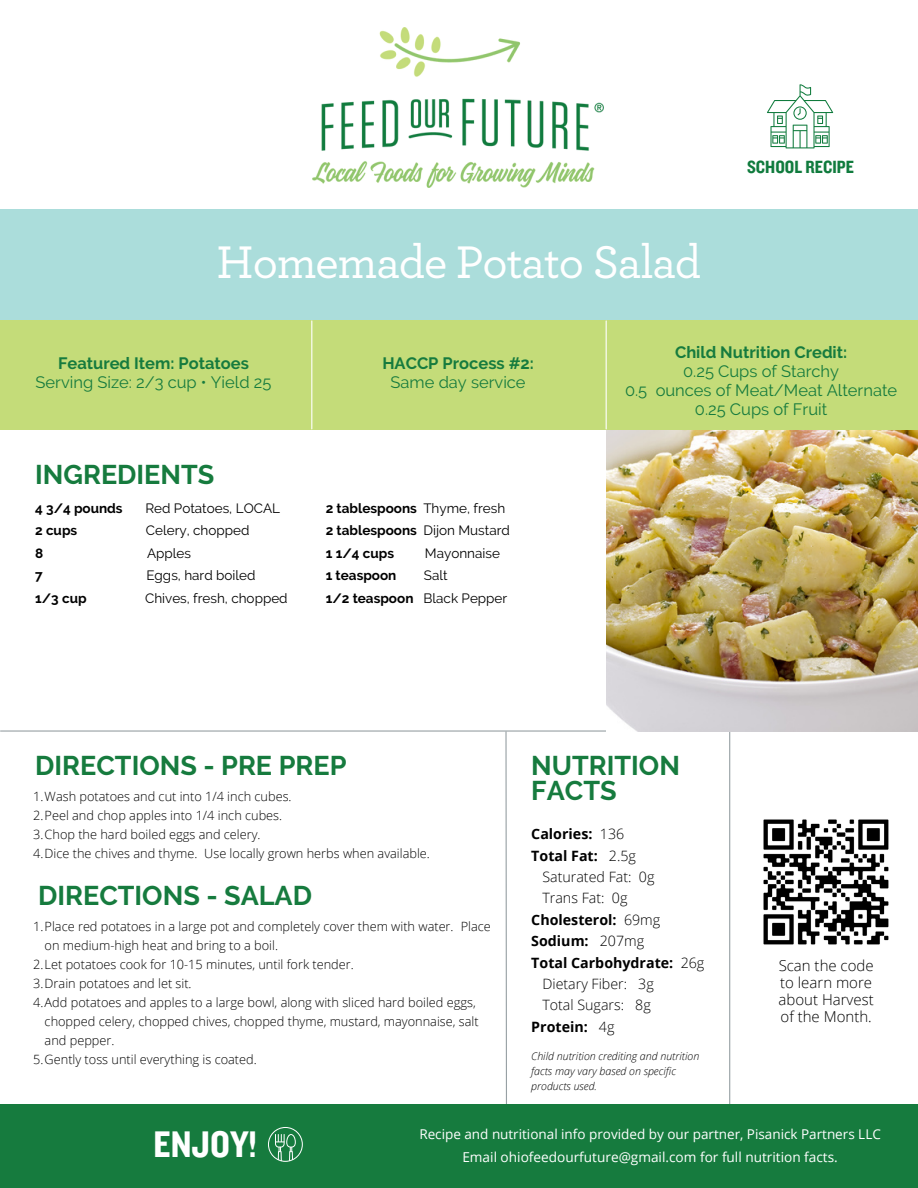
<style>
.page{position:relative;width:918px;height:1188px;background:#fff}
.page>*{position:absolute;margin:0;border:0;box-sizing:border-box;transform-origin:0 0}
.t1{font:500 48px "Archer";letter-spacing:-.025em;color:#fff}
.t2{font:38.4px "Knockout HTF50 Welterweight";color:#fff}
.t3{font:700 27px/25.8px "Raleway";color:#167b3e}
.t4{font:18.3px "Knockout HTF50 Welterweight";letter-spacing:.005em;color:#107b3d}
.t5{font:16.5px/19.2px "Raleway";color:#167b3e;text-align:center}
.t6{font:700 16.5px "Raleway";color:#167b3e}
.t7{font:300 15px/16.8px "Open Sans";color:#000;text-align:justify}
.t8{font:700 14.25px "Open Sans";color:#000}
.t9{font:300 14.25px "Open Sans";color:#000}
.t10{font:13.65px "Open Sans";color:#fff}
.t11{font:13.5px/22.5px "Raleway";color:#000}
.t12{font:700 13.5px/22.5px "Raleway";color:#000}
.t13{font:13.5px "Open Sans";color:#fff}
.t14{font:300 12.75px/19.2px "Open Sans";color:#000}
.t15{font:italic 300 10.65px/14.9px "Open Sans";color:#000}
.s1{font-weight:400}
.s2{font-weight:700}
.s3{font-weight:300}
</style>
<div class="page">
<hr style="left:1px;top:730px;width:916px;height:2px;background:#97a0a4">
<svg style="left:505px;top:731px;width:3px;height:374px"></svg>
<hr style="left:729px;top:437px;width:1px;height:750px;background:#97a0a4">
<img style="left:607px;top:429px;width:311px;height:302px">
<div style="left:0;top:1105px;width:918px;height:83px;background:#167b3e"></div>
<div style="left:0;top:210px;width:918px;height:110px;background:#abdddb"></div>
<div style="left:0;top:320px;width:918px;height:109px;background:#c4dc79"></div>
<hr style="left:311px;top:321px;width:1px;height:108px;background:#fff">
<hr style="left:606px;top:321px;width:1px;height:108px;background:#fff">
<img style="left:312px;top:28px;width:292px;height:159px">
<img style="left:763px;top:819px;width:126px;height:126px">
<svg style="left:767px;top:84px;width:66px;height:64px"></svg>
<svg style="left:268px;top:1127px;width:35px;height:35px"></svg>
<h1 class="t1" style="left:217px;top:240px;width:486px">Homemade Potato Salad</h1>
<h3 class="t4" style="left:747px;top:157px;width:109px">SCHOOL RECIPE</h3>
<p class="t6" style="left:58px;top:354px;width:192px">Featured Item: Potatoes</p>
<p class="t5" style="left:36px;top:373px;width:237px">Serving Size: 2/3 cup • Yield 25</p>
<h3 class="t3" style="left:35px;top:461px;width:181px">INGREDIENTS</h3>
<p class="t12" style="left:35px;top:497px;width:89px">4 3/4 pounds</p>
<p class="t11" style="left:145px;top:497px;width:136px">Red Potatoes, LOCAL</p>
<p class="t12" style="left:35px;top:519px;width:44px">2 cups</p>
<p class="t11" style="left:146px;top:519px;width:105px">Celery, chopped</p>
<p class="t12" style="left:35px;top:542px;width:10px">8</p>
<p class="t11" style="left:147px;top:542px;width:45px">Apples</p>
<p class="t12" style="left:35px;top:564px;width:9px">7</p>
<p class="t11" style="left:146px;top:564px;width:111px">Eggs, hard boiled</p>
<p class="t12" style="left:35px;top:587px;width:53px">1/3 cup</p>
<p class="t11" style="left:145px;top:587px;width:144px">Chives, fresh, chopped</p>
<p class="t6" style="left:382px;top:354px;width:153px">HACCP Process #2:</p>
<p class="t5" style="left:391px;top:373px;width:137px">Same day service</p>
<p class="t12" style="left:326px;top:497px;width:186px">2 tablespoons <span class="s1">Thyme, fresh<br></span>2 tablespoons <span class="s1">Dijon Mustard<br></span>1 1/4 cups</p>
<p class="t11" style="left:425px;top:542px;width:77px">Mayonnaise</p>
<p class="t11" style="left:326px;top:564px;width:183px;text-indent:98px">Salt<br><span class="s2">1/2 teaspoon</span> Black Pepper</p>
<p class="t12" style="left:326px;top:564px;width:72px">1 teaspoon</p>
<p class="t6" style="left:675px;top:342px;width:174px">Child Nutrition Credit:</p>
<p class="t5" style="left:625px;top:362px;width:274px">0.25 Cups of Starchy<br>0.5 ounces of Meat/Meat Alternate<br>0.25 Cups of Fruit</p>
<h3 class="t3" style="left:35px;top:752px;width:313px">DIRECTIONS - PRE PREP</h3>
<h3 class="t3" style="left:531px;top:752px;width:150px">NUTRITION<br>FACTS</h3>
<p class="t14" style="left:33px;top:786px;width:398px">1.Wash potatoes and cut into 1/4 inch cubes.<br>2.Peel and chop apples into 1/4 inch cubes.<br>3.Chop the hard boiled eggs and celery.<br>4.Dice the chives and thyme. Use locally grown herbs when available.</p>
<p class="t8" style="left:531px;top:824px;width:94px">Calories: <span class="s3">136</span></p>
<p class="t8" style="left:531px;top:845px;width:106px">Total Fat: <span class="s3">2.5g</span></p>
<p class="t9" style="left:542px;top:867px;width:114px">Saturated Fat: 0g</p>
<p class="t9" style="left:542px;top:888px;width:87px">Trans Fat: 0g</p>
<p class="t8" style="left:531px;top:910px;width:131px">Cholesterol: <span class="s3">69mg</span></p>
<p class="t8" style="left:531px;top:931px;width:114px">Sodium: <span class="s3">207mg</span></p>
<p class="t8" style="left:531px;top:952px;width:175px">Total Carbohydrate: <span class="s3">26g</span></p>
<p class="t9" style="left:542px;top:974px;width:113px">Dietary Fiber: 3g</p>
<p class="t9" style="left:542px;top:995px;width:110px">Total Sugars: 8g</p>
<p class="t8" style="left:531px;top:1016px;width:85px">Protein: <span class="s3">4g</span></p>
<h3 class="t3" style="left:38px;top:882px;width:275px">DIRECTIONS - SALAD</h3>
<p class="t14" style="left:33px;top:916px;width:459px">1.Place red potatoes in a large pot and completely cover them with water. Place</p>
<p class="t14" style="left:45px;top:935px;width:235px">on medium-high heat and bring to a boil.</p>
<p class="t14" style="left:33px;top:954px;width:322px">2.Let potatoes cook for 10-15 minutes, until fork tender.</p>
<p class="t14" style="left:33px;top:973px;width:160px">3.Drain potatoes and let sit.</p>
<p class="t14" style="left:33px;top:993px;width:444px">4.Add potatoes and apples to a large bowl, along with sliced hard boiled eggs,</p>
<p class="t14" style="left:45px;top:1012px;width:436px">chopped celery, chopped chives, chopped thyme, mustard, mayonnaise, salt</p>
<p class="t14" style="left:45px;top:1031px;width:71px">and pepper.</p>
<p class="t14" style="left:33px;top:1050px;width:225px">5.Gently toss until everything is coated.</p>
<p class="t15" style="left:531px;top:1049px;width:170px">Child nutrition crediting and nutrition facts may vary based on specific products used.</p>
<p class="t7" style="left:779px;top:957px;width:97px">Scan the code to learn more about Harvest of the Month.</p>
<h2 class="t2" style="left:154px;top:1124px;width:105px">ENJOY!</h2>
<p class="t13" style="left:419px;top:1125px;width:463px">Recipe and nutritional info provided by our partner, Pisanick Partners LLC</p>
<p class="t10" style="left:462px;top:1148px;width:377px">Email ohiofeedourfuture@gmail.com for full nutrition facts.</p>
</div>
